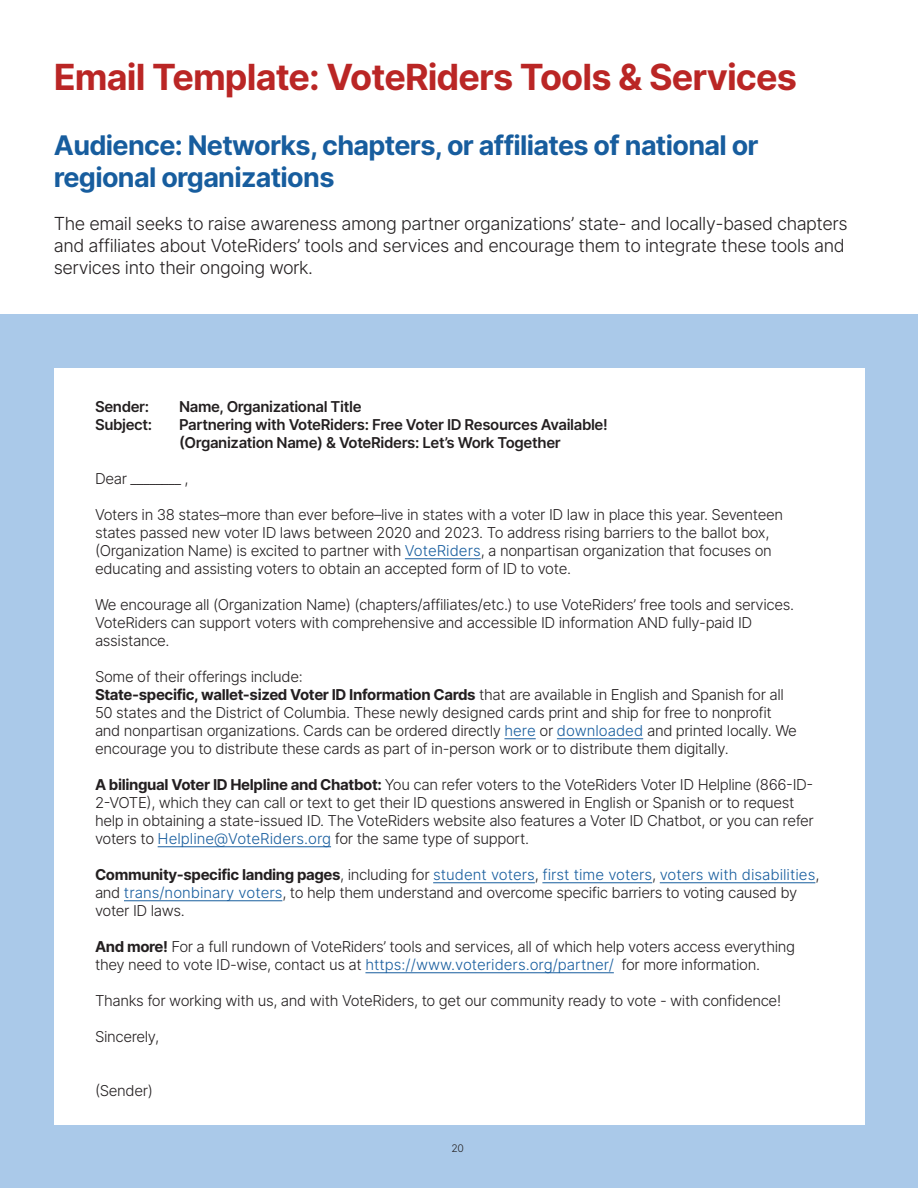
<style>
.page{position:relative;width:918px;height:1188px;background:#fff}
.page>*{position:absolute;margin:0;border:0;box-sizing:border-box;transform-origin:0 0}
.t1{font:700 36px "Inter";letter-spacing:-.025em;color:#ba2625}
.t2{font:700 27px/32.4px "Inter";letter-spacing:-.025em;color:#175d9e}
.t3{font:300 18px/21.6px "Inter";letter-spacing:-.025em;color:#231f20}
.t4{font:300 15px/18px "Inter";letter-spacing:-.025em;color:#231f20}
.t5{font:600 15px/18px "Inter";letter-spacing:-.025em;color:#231f20}
.t6{font:300 10.5px "Inter";color:#231f20}
.s1{color:#175d9e}
.s2{font-weight:700}
</style>
<div class="page">
<div style="left:0;top:314px;width:918px;height:874px;background:#aac9e9"></div>
<div style="left:54px;top:368px;width:810px;height:756px;background:#fff"></div>
<hr style="left:405px;top:558px;width:76px;height:1px;background:#175d9e">
<hr style="left:504px;top:738px;width:32px;height:1px;background:#175d9e">
<hr style="left:557px;top:738px;width:86px;height:1px;background:#175d9e">
<hr style="left:158px;top:846px;width:173px;height:1px;background:#175d9e">
<hr style="left:433px;top:882px;width:102px;height:1px;background:#175d9e">
<hr style="left:542px;top:882px;width:110px;height:1px;background:#175d9e">
<hr style="left:660px;top:882px;width:155px;height:1px;background:#175d9e">
<hr style="left:124px;top:900px;width:158px;height:1px;background:#175d9e">
<hr style="left:365px;top:972px;width:249px;height:1px;background:#175d9e">
<h1 class="t1" style="left:54px;top:56px;width:745px">Email Template: VoteRiders Tools &amp; Services</h1>
<h2 class="t2" style="left:54px;top:129px;width:706px">Audience: Networks, chapters, or affiliates of national or regional organizations</h2>
<p class="t3" style="left:54px;top:213px;width:795px">The email seeks to raise awareness among partner organizations’ state- and locally-based chapters and affiliates about VoteRiders’ tools and services and encourage them to integrate these tools and services into their ongoing work.</p>
<p class="t5" style="left:95px;top:398px;width:56px">Sender:</p>
<p class="t5" style="left:179px;top:398px;width:184px">Name, Organizational Title</p>
<p class="t5" style="left:95px;top:416px;width:59px">Subject:</p>
<p class="t5" style="left:179px;top:416px;width:430px">Partnering with VoteRiders: Free Voter ID Resources Available! (Organization Name) &amp; VoteRiders: Let’s Work Together</p>
<p class="t4" style="left:95px;top:470px;width:95px">Dear ________ ,</p>
<p class="t4" style="left:95px;top:506px;width:690px">Voters in 38 states–more than ever before–live in states with a voter ID law in place this year. Seventeen states passed new voter ID laws between 2020 and 2023. To address rising barriers to the ballot box, (Organization Name) is excited to partner with <span class="s1">VoteRiders</span>, a nonpartisan organization that focuses on educating and assisting voters to obtain an accepted form of ID to vote.</p>
<p class="t4" style="left:95px;top:596px;width:701px">We encourage all (Organization Name) (chapters/affiliates/etc.) to use VoteRiders’ free tools and services.<br>VoteRiders can support voters with comprehensive and accessible ID information AND fully-paid ID assistance.</p>
<p class="t4" style="left:95px;top:668px;width:703px">Some of their offerings include:<br><span class="s2">State-specific, wallet-sized Voter ID Information Cards</span> that are available in English and Spanish for all 50 states and the District of Columbia. These newly designed cards print and ship for free to nonprofit and nonpartisan organizations. Cards can be ordered directly <span class="s1">here</span> or <span class="s1">downloaded</span> and printed locally. We encourage you to distribute these cards as part of in-person work or to distribute them digitally.</p>
<p class="t4" style="left:95px;top:776px;width:720px"><span class="s2">A bilingual Voter ID Helpline and Chatbot:</span> You can refer voters to the VoteRiders Voter ID Helpline (866-ID-2-VOTE), which they can call or text to get their ID questions answered in English or Spanish or to request help in obtaining a state-issued ID. The VoteRiders website also features a Voter ID Chatbot, or you can refer voters to <span class="s1">Helpline@VoteRiders.org</span> for the same type of support.</p>
<p class="t4" style="left:95px;top:866px;width:726px"><span class="s2">Community-specific landing pages</span>, including for <span class="s1">student voters</span>, <span class="s1">first time voters</span>, <span class="s1">voters with disabilities</span>, and <span class="s1">trans/nonbinary voters</span>, to help them understand and overcome specific barriers to voting caused by voter ID laws.</p>
<p class="t4" style="left:95px;top:938px;width:702px"><span class="s2">And more!</span> For a full rundown of VoteRiders’ tools and services, all of which help voters access everything they need to vote ID-wise, contact us at <span class="s1">https://www.voteriders.org/partner/</span> for more information.</p>
<p class="t4" style="left:95px;top:992px;width:688px">Thanks for working with us, and with VoteRiders, to get our community ready to vote - with confidence!</p>
<p class="t4" style="left:95px;top:1028px;width:66px">Sincerely,</p>
<p class="t4" style="left:95px;top:1082px;width:59px">(Sender)</p>
<p class="t6" style="left:451px;top:1142px;width:14px">20</p>
</div>
